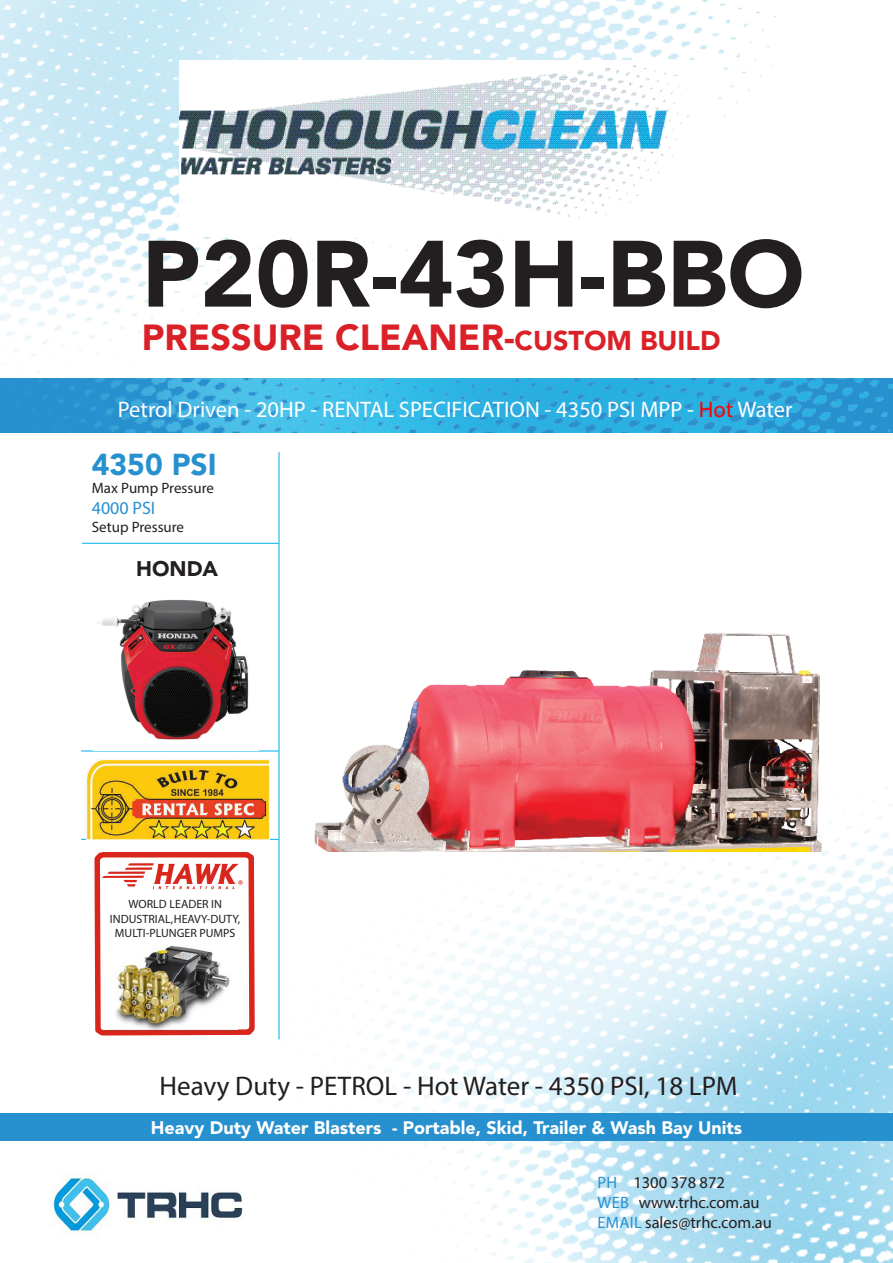
<style>
.page{position:relative;width:893px;height:1263px;background:#fff}
.page>*{position:absolute;margin:0;border:0;box-sizing:border-box;transform-origin:0 0}
.t1{font:900 93px "Avenir LT Std";color:#231f20}
.t2{font:900 36px "Avenir LT Std";color:#da2128}
.t3{font:900 30px "Avenir LT Std";color:#2791cf}
.t4{font:27px "Myriad Pro";color:#231f20}
.t5{font:22.5px "Myriad Pro";color:#fff}
.t6{font:900 21px "Avenir LT Std";color:#231f20}
.t7{font:900 18px "Avenir LT Std";color:#fff}
.t8{font:18px "Myriad Pro";color:#2791cf}
.t9{font:16.5px "Myriad Pro";color:#231f20}
.t10{font:15px "Myriad Pro";color:#231f20}
.t11{font:12px/14.4px "Myriad Pro";color:#231f20;text-align:center}
.s1{font-size:27px}
.s2{color:#f00}
.s3{color:#2791cf}
</style>
<div class="page">
<img style="left:269px;top:675px;width:624px;height:588px">
<img style="left:0;top:0;width:783px;height:379px">
<svg style="left:94px;top:852px;width:161px;height:184px"></svg>
<div style="left:0;top:1113px;width:893px;height:28px;background:#2791cf"></div>
<img style="left:0;top:379px;width:893px;height:54px">
<hr style="left:279px;top:452px;width:1px;height:587px;background:#00aeef">
<hr style="left:82px;top:543px;width:197px;height:1px;background:#00aeef">
<hr style="left:81px;top:751px;width:198px;height:1px;background:#00aeef">
<hr style="left:81px;top:839px;width:198px;height:1px;background:#00aeef">
<img style="left:149px;top:861px;width:97px;height:31px">
<img style="left:179px;top:61px;width:537px;height:175px">
<img style="left:97px;top:599px;width:152px;height:141px">
<img style="left:86px;top:760px;width:183px;height:79px">
<img style="left:312px;top:633px;width:537px;height:219px">
<img style="left:51px;top:1173px;width:192px;height:59px">
<p class="t1" style="left:142px;top:218px;width:664px">P20R-43H-BBO</p>
<p class="t2" style="left:142px;top:315px;width:580px">PRESSURE CLEANER-<span class="s1">CUSTOM BUILD</span></p>
<p class="t5" style="left:118px;top:395px;width:676px">Petrol Driven - 20HP - RENTAL SPECIFICATION - 4350 PSI MPP - <span class="s2">Hot</span> Water</p>
<p class="t3" style="left:92px;top:446px;width:126px">4350 PSI</p>
<p class="t10" style="left:92px;top:479px;width:124px">Max Pump Pressure</p>
<p class="t8" style="left:92px;top:497px;width:65px">4000 PSI</p>
<p class="t10" style="left:92px;top:518px;width:94px">Setup Pressure</p>
<p class="t6" style="left:136px;top:556px;width:84px">HONDA</p>
<p class="t11" style="left:110px;top:897px;width:132px">WORLD LEADER IN<br>INDUSTRIAL, HEAVY-DUTY,<br>MULTI-PLUNGER PUMPS</p>
<p class="t4" style="left:160px;top:1069px;width:579px">Heavy Duty - PETROL - Hot Water - 4350 PSI, 18 LPM</p>
<p class="t7" style="left:151px;top:1117px;width:593px">Heavy Duty Water Blasters - Portable, Skid, Trailer &amp; Wash Bay Units</p>
<p class="t9" style="left:597px;top:1172px;width:129px"><span class="s3">PH</span> 1300 378 872</p>
<p class="t9" style="left:597px;top:1192px;width:164px"><span class="s3">WEB</span> www.trhc.com.au</p>
<p class="t9" style="left:597px;top:1212px;width:176px"><span class="s3">EMAIL</span> sales@trhc.com.au</p>
</div>
